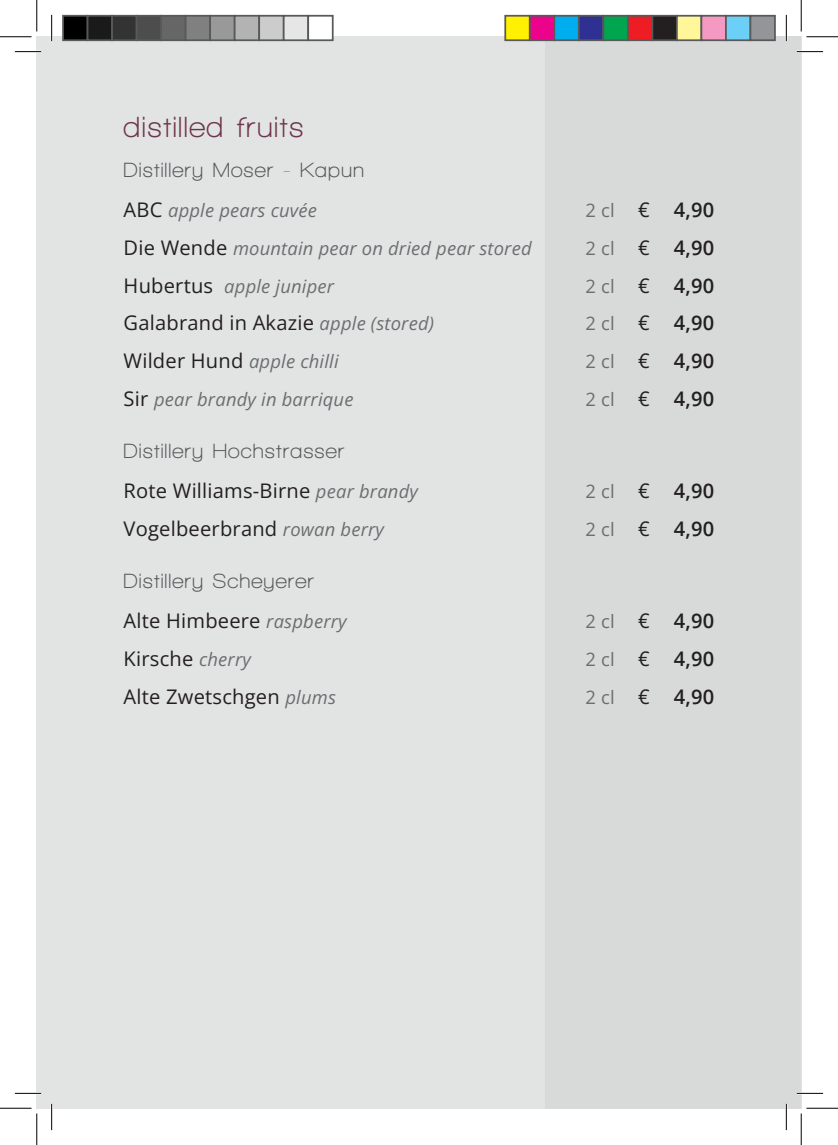
<style>
.page{position:relative;width:838px;height:1145px;background:#fff}
.page>*{position:absolute;margin:0;border:0;box-sizing:border-box;transform-origin:0 0}
.t1{font:700 29.75px "Walkway";letter-spacing:.05em;color:#6f354d}
.t2{font:700 21px "Walkway";letter-spacing:.05em;color:#57585a}
.t3{font:20.12px "Open Sans";letter-spacing:.01em;color:#231f20}
.t4{font:600 20.12px "Open Sans";letter-spacing:.01em;color:#231f20}
.t5{font:italic 18.38px "Open Sans";letter-spacing:.01em;color:#6c6d70}
.s1{font-style:normal;font-size:20.12px;color:#231f20}
.s2{font-weight:400;font-size:18.38px;color:#6c6d70}
.s3{font-weight:400}
.s4{font-style:italic;font-size:18.38px;color:#6c6d70}
</style>
<div class="page">
<div style="left:37px;top:37px;width:764px;height:1071px;background:#e2e3e3"></div>
<div style="left:545px;top:37px;width:256px;height:1071px;background:#d8dada"></div>
<hr style="left:15px;top:51px;width:26px;height:2px;background:#fff">
<hr style="left:796px;top:51px;width:27px;height:2px;background:#fff">
<hr style="left:15px;top:1092px;width:26px;height:2px;background:#fff">
<hr style="left:796px;top:1092px;width:27px;height:2px;background:#fff">
<hr style="left:51px;top:15px;width:2px;height:26px;background:#fff">
<hr style="left:51px;top:1104px;width:2px;height:26px;background:#fff">
<hr style="left:785px;top:15px;width:2px;height:26px;background:#fff">
<hr style="left:785px;top:1104px;width:2px;height:26px;background:#fff">
<svg style="left:15px;top:51px;width:26px;height:1px"></svg>
<svg style="left:796px;top:51px;width:27px;height:1px"></svg>
<svg style="left:15px;top:1093px;width:26px;height:1px"></svg>
<svg style="left:796px;top:1093px;width:27px;height:1px"></svg>
<svg style="left:51px;top:15px;width:1px;height:26px"></svg>
<svg style="left:51px;top:1104px;width:1px;height:26px"></svg>
<svg style="left:786px;top:15px;width:1px;height:26px"></svg>
<svg style="left:786px;top:1104px;width:1px;height:26px"></svg>
<hr style="left:0;top:36px;width:32px;height:1px;background:#000">
<hr style="left:806px;top:36px;width:31px;height:1px;background:#000">
<hr style="left:0;top:1108px;width:32px;height:1px;background:#000">
<hr style="left:806px;top:1108px;width:31px;height:1px;background:#000">
<hr style="left:36px;top:0;width:1px;height:31px;background:#000">
<hr style="left:36px;top:1113px;width:1px;height:32px;background:#000">
<hr style="left:800px;top:0;width:1px;height:31px;background:#000">
<hr style="left:800px;top:1113px;width:1px;height:32px;background:#000">
<div style="left:63px;top:16px;width:25px;height:24px;background:#000"></div>
<div style="left:62px;top:15px;width:26px;height:26px;border:2px solid #595959"></div>
<div style="left:88px;top:16px;width:24px;height:24px;background:#1a1a1a"></div>
<div style="left:87px;top:15px;width:26px;height:26px;border:2px solid #595959"></div>
<div style="left:112px;top:16px;width:25px;height:24px;background:#333"></div>
<div style="left:111px;top:15px;width:26px;height:26px;border:2px solid #595959"></div>
<div style="left:137px;top:16px;width:24px;height:24px;background:#4d4d4d"></div>
<div style="left:136px;top:15px;width:26px;height:26px;border:2px solid #595959"></div>
<div style="left:161px;top:16px;width:25px;height:24px;background:#666"></div>
<div style="left:160px;top:15px;width:26px;height:26px;border:2px solid #595959"></div>
<div style="left:186px;top:16px;width:24px;height:24px;background:#808080"></div>
<div style="left:185px;top:15px;width:26px;height:26px;border:2px solid #595959"></div>
<div style="left:210px;top:16px;width:25px;height:24px;background:#999"></div>
<div style="left:209px;top:15px;width:26px;height:26px;border:2px solid #595959"></div>
<div style="left:235px;top:16px;width:24px;height:24px;background:#b3b3b3"></div>
<div style="left:234px;top:15px;width:26px;height:26px;border:2px solid #595959"></div>
<div style="left:259px;top:16px;width:25px;height:24px;background:#ccc"></div>
<div style="left:258px;top:15px;width:26px;height:26px;border:2px solid #595959"></div>
<div style="left:284px;top:16px;width:24px;height:24px;background:#e6e6e6"></div>
<div style="left:283px;top:15px;width:26px;height:26px;border:2px solid #595959"></div>
<div style="left:308px;top:16px;width:25px;height:24px;background:#fff"></div>
<div style="left:307px;top:15px;width:26px;height:26px;border:2px solid #595959"></div>
<div style="left:505px;top:16px;width:24px;height:24px;background:#fff101"></div>
<div style="left:504px;top:15px;width:26px;height:26px;border:2px solid #595959"></div>
<div style="left:529px;top:16px;width:25px;height:24px;background:#ed028c"></div>
<div style="left:529px;top:15px;width:26px;height:26px;border:2px solid #595959"></div>
<div style="left:554px;top:16px;width:24px;height:24px;background:#00aeef"></div>
<div style="left:553px;top:15px;width:26px;height:26px;border:2px solid #595959"></div>
<div style="left:578px;top:16px;width:25px;height:24px;background:#2e3092"></div>
<div style="left:578px;top:15px;width:26px;height:26px;border:2px solid #595959"></div>
<div style="left:603px;top:16px;width:24px;height:24px;background:#00a54f"></div>
<div style="left:602px;top:15px;width:26px;height:26px;border:2px solid #595959"></div>
<div style="left:627px;top:16px;width:25px;height:24px;background:#ee1d23"></div>
<div style="left:627px;top:15px;width:26px;height:26px;border:2px solid #595959"></div>
<div style="left:652px;top:16px;width:24px;height:24px;background:#231f20"></div>
<div style="left:651px;top:15px;width:26px;height:26px;border:2px solid #595959"></div>
<div style="left:676px;top:16px;width:25px;height:24px;background:#fff79a"></div>
<div style="left:676px;top:15px;width:26px;height:26px;border:2px solid #595959"></div>
<div style="left:701px;top:16px;width:24px;height:24px;background:#f499c2"></div>
<div style="left:700px;top:15px;width:26px;height:26px;border:2px solid #595959"></div>
<div style="left:725px;top:16px;width:25px;height:24px;background:#6bcff6"></div>
<div style="left:725px;top:15px;width:26px;height:26px;border:2px solid #595959"></div>
<div style="left:750px;top:16px;width:24px;height:24px;background:#939598"></div>
<div style="left:749px;top:15px;width:26px;height:26px;border:2px solid #595959"></div>
<h1 class="t1" style="left:124px;top:111px;width:181px">distilled fruits</h1>
<p class="t2" style="left:124px;top:159px;width:242px">Distillery Moser - Kapun</p>
<p class="t5" style="left:124px;top:198px;width:195px"><span class="s1">ABC</span> apple pears cuvée</p>
<p class="t4" style="left:585px;top:196px;width:130px"><span class="s2">2 cl</span> <span class="s3">€</span> 4,90</p>
<p class="t5" style="left:124px;top:235px;width:409px"><span class="s1">Die Wende</span> mountain pear on dried pear stored</p>
<p class="t4" style="left:585px;top:234px;width:130px"><span class="s2">2 cl</span> <span class="s3">€</span> 4,90</p>
<p class="t5" style="left:124px;top:273px;width:212px"><span class="s1">Hubertus</span> apple juniper</p>
<p class="t4" style="left:585px;top:272px;width:130px"><span class="s2">2 cl</span> <span class="s3">€</span> 4,90</p>
<p class="t3" style="left:124px;top:309px;width:312px">Galabrand in Akazie <span class="s4">apple (stored)</span></p>
<p class="t4" style="left:585px;top:309px;width:130px"><span class="s2">2 cl</span> <span class="s3">€</span> 4,90</p>
<p class="t5" style="left:124px;top:348px;width:216px"><span class="s1">Wilder Hund</span> apple chilli</p>
<p class="t4" style="left:585px;top:347px;width:130px"><span class="s2">2 cl</span> <span class="s3">€</span> 4,90</p>
<p class="t5" style="left:124px;top:386px;width:231px"><span class="s1">Sir</span> pear brandy in barrique</p>
<p class="t4" style="left:585px;top:384px;width:130px"><span class="s2">2 cl</span> <span class="s3">€</span> 4,90</p>
<p class="t2" style="left:124px;top:440px;width:222px">Distillery Hochstrasser</p>
<p class="t3" style="left:124px;top:477px;width:296px">Rote Williams-Birne <span class="s4">pear brandy</span></p>
<p class="t4" style="left:585px;top:477px;width:130px"><span class="s2">2 cl</span> <span class="s3">€</span> 4,90</p>
<p class="t3" style="left:124px;top:515px;width:262px">Vogelbeerbrand <span class="s4">rowan berry</span></p>
<p class="t4" style="left:585px;top:515px;width:130px"><span class="s2">2 cl</span> <span class="s3">€</span> 4,90</p>
<p class="t2" style="left:124px;top:570px;width:192px">Distillery Scheyerer</p>
<p class="t3" style="left:124px;top:607px;width:224px">Alte Himbeere <span class="s4">raspberry</span></p>
<p class="t4" style="left:585px;top:607px;width:130px"><span class="s2">2 cl</span> <span class="s3">€</span> 4,90</p>
<p class="t3" style="left:124px;top:645px;width:129px">Kirsche <span class="s4">cherry</span></p>
<p class="t4" style="left:585px;top:645px;width:130px"><span class="s2">2 cl</span> <span class="s3">€</span> 4,90</p>
<p class="t3" style="left:124px;top:683px;width:214px">Alte Zwetschgen <span class="s4">plums</span></p>
<p class="t4" style="left:585px;top:682px;width:130px"><span class="s2">2 cl</span> <span class="s3">€</span> 4,90</p>
</div>
